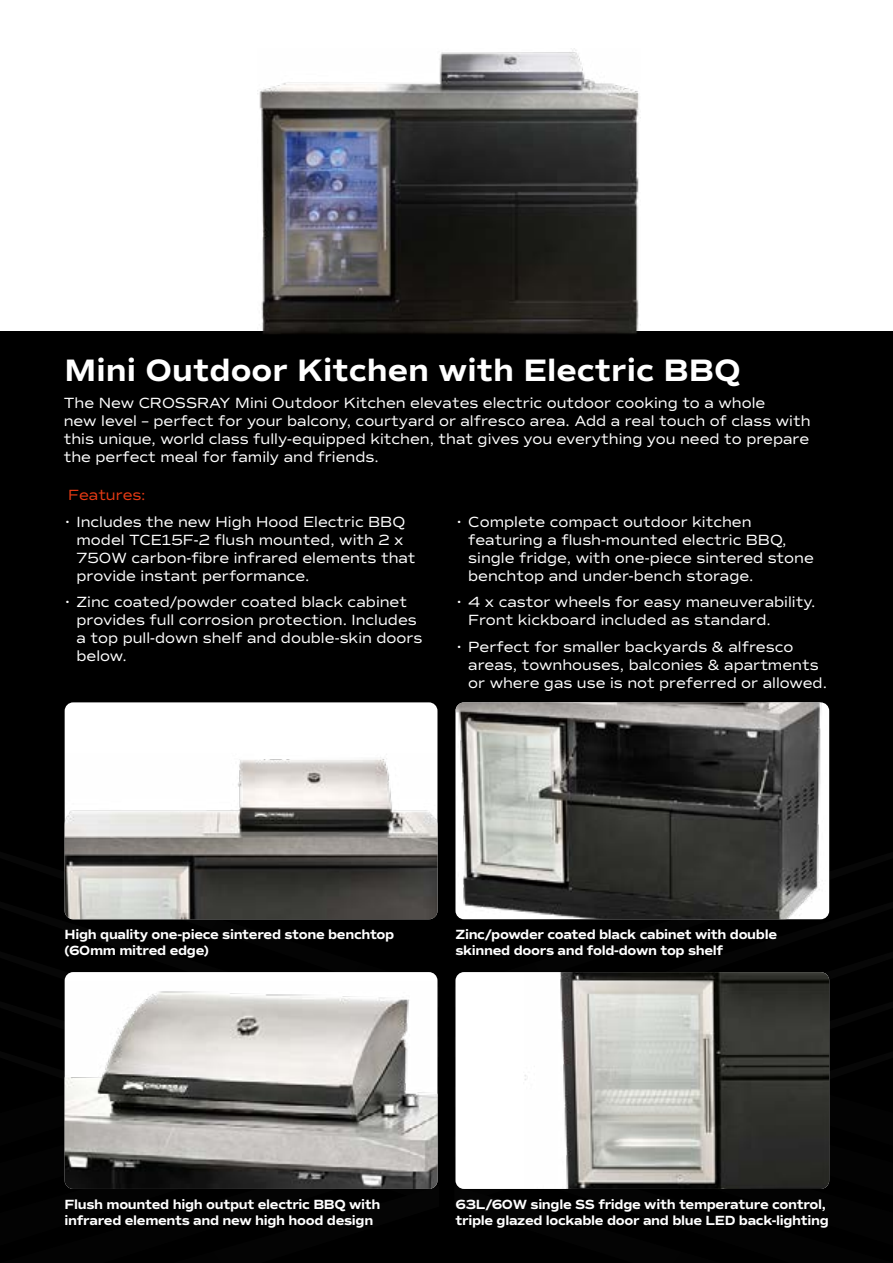
<style>
.page{position:relative;width:893px;height:1263px;background:#fff}
.page>*{position:absolute;margin:0;border:0;box-sizing:border-box;transform-origin:0 0}
.t1{font:700 31.5px "Commuters Sans";color:#fff}
.t2{font:15px/18px "Commuters Sans";color:#fff}
.t3{font:15px "Commuters Sans";color:#e63a14}
.t4{font:700 13.5px/16.2px "Commuters Sans";letter-spacing:-.025em;color:#fff}
</style>
<div class="page">
<div style="left:0;top:332px;width:893px;height:931px;background:#000"></div>
<svg style="left:460px;top:845px;width:370px;height:142px"></svg>
<svg style="left:64px;top:848px;width:374px;height:139px"></svg>
<img style="left:258px;top:48px;width:383px;height:286px">
<div style="left:65px;top:972px;width:372px;height:217px;background:#fff;border-radius:9px"></div>
<img style="left:65px;top:991px;width:372px;height:198px">
<div style="left:455px;top:972px;width:374px;height:217px;background:#fff;border-radius:9px"></div>
<img style="left:523px;top:972px;width:306px;height:217px">
<div style="left:65px;top:702px;width:372px;height:217px;background:#fff;border-radius:9px"></div>
<img style="left:65px;top:757px;width:372px;height:162px">
<img style="left:455px;top:702px;width:374px;height:217px">
<h1 class="t1" style="left:65px;top:351px;width:678px">Mini Outdoor Kitchen with Electric BBQ</h1>
<p class="t2" style="left:64px;top:394px;width:748px">The New CROSSRAY Mini Outdoor Kitchen elevates electric outdoor cooking to a whole<br>new level – perfect for your balcony, courtyard or alfresco area. Add a real touch of class with this unique, world class fully-equipped kitchen, that gives you everything you need to prepare the perfect meal for family and friends.</p>
<p class="t3" style="left:68px;top:486px;width:79px">Features:</p>
<p class="t2" style="left:77px;top:513px;width:341px;text-indent:-13px">• Includes the new High Hood Electric BBQ model TCE15F-2 flush mounted, with 2 x 750W carbon-fibre infrared elements that provide instant performance.</p>
<p class="t2" style="left:77px;top:593px;width:347px;text-indent:-13px">• Zinc coated/powder coated black cabinet provides full corrosion protection. Includes a top pull-down shelf and double-skin doors below.</p>
<p class="t2" style="left:468px;top:513px;width:347px;text-indent:-13px">• Complete compact outdoor kitchen featuring a flush-mounted electric BBQ, single fridge, with one-piece sintered stone benchtop and under-bench storage.</p>
<p class="t2" style="left:468px;top:593px;width:349px;text-indent:-13px">• 4 x castor wheels for easy maneuverability.<br>Front kickboard included as standard.</p>
<p class="t2" style="left:468px;top:638px;width:360px;text-indent:-13px">• Perfect for smaller backyards &amp; alfresco areas, townhouses, balconies &amp; apartments or where gas use is not preferred or allowed.</p>
<p class="t4" style="left:65px;top:927px;width:331px">High quality one-piece sintered stone benchtop (60mm mitred edge)</p>
<p class="t4" style="left:455px;top:927px;width:323px">Zinc/powder coated black cabinet with double skinned doors and fold-down top shelf</p>
<p class="t4" style="left:65px;top:1196px;width:317px">Flush mounted high output electric BBQ with infrared elements and new high hood design</p>
<p class="t4" style="left:455px;top:1196px;width:375px">63L/60W single SS fridge with temperature control, triple glazed lockable door and blue LED back-lighting</p>
</div>
